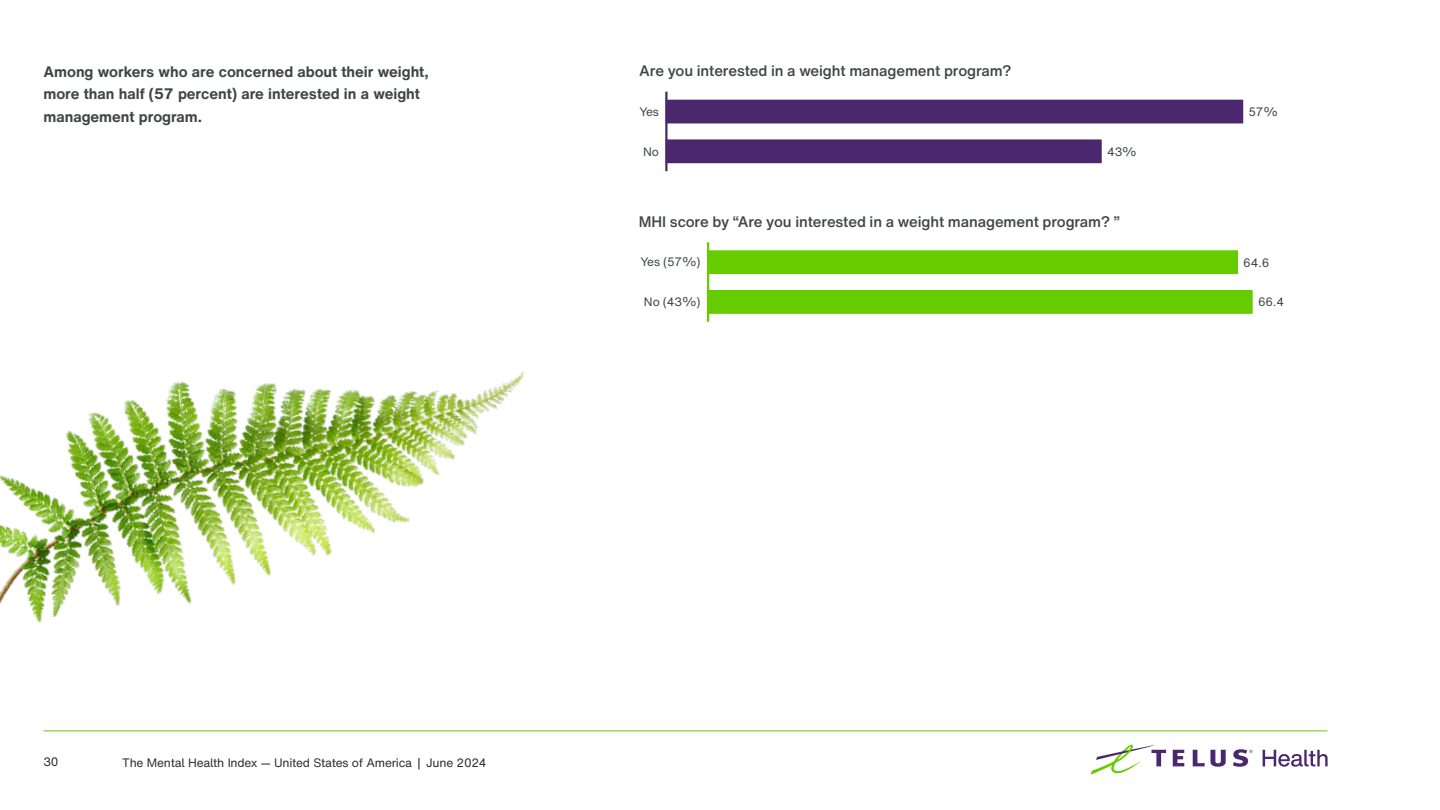
<style>
.page{position:relative;width:1440px;height:810px;background:#fff}
.page>*{position:absolute;margin:0;border:0;box-sizing:border-box;transform-origin:0 0}
.t1{font:700 15px/22.5px "H Nfor TELUS";letter-spacing:-.005em;color:#414547}
.t2{font:500 15px "H Nfor TELUS";letter-spacing:-.01em;color:#414547}
.t3{font:12px "H Nfor TELUSSA";letter-spacing:-.02em;color:#2c2e30}
.t4{font:12px "H Nfor TELUS";letter-spacing:-.005em;color:#414547}
.t5{font:12px "H Nfor TELUS";color:#2c2e30}
</style>
<div class="page">
<svg style="left:1173px;top:750px;width:11px;height:16px"></svg>
<svg style="left:1193px;top:750px;width:33px;height:17px"></svg>
<svg style="left:1090px;top:745px;width:76px;height:30px"></svg>
<svg style="left:1233px;top:749px;width:20px;height:18px"></svg>
<svg style="left:1263px;top:750px;width:65px;height:17px"></svg>
<hr style="left:44px;top:730px;width:1284px;height:1px;background:#6c0">
<hr style="left:665px;top:92px;width:3px;height:79px;background:#4b286d">
<div style="left:666px;top:100px;width:576px;height:23px;background:#4b286d"></div>
<div style="left:666px;top:140px;width:435px;height:22px;background:#4b286d"></div>
<div style="left:666px;top:139px;width:436px;height:24px;border:2px solid #4b286d"></div>
<hr style="left:707px;top:242px;width:2px;height:80px;background:#6c0">
<div style="left:708px;top:251px;width:529px;height:22px;background:#6c0"></div>
<div style="left:707px;top:250px;width:531px;height:24px;border:2px solid #6c0"></div>
<div style="left:708px;top:291px;width:544px;height:22px;background:#6c0"></div>
<div style="left:707px;top:290px;width:546px;height:24px;border:2px solid #6c0"></div>
<img style="left:0;top:371px;width:525px;height:252px">
<p class="t1" style="left:44px;top:60px;width:387px">Among workers who are concerned about their weight, more than half (57 percent) are interested in a weight management program.</p>
<p class="t2" style="left:639px;top:60px;width:374px">Are you interested in a weight management program?</p>
<p class="t4" style="left:639px;top:103px;width:21px">Yes</p>
<p class="t4" style="left:643px;top:143px;width:17px">No</p>
<p class="t4" style="left:1107px;top:143px;width:31px">43%</p>
<p class="t2" style="left:639px;top:211px;width:482px">MHI score by “Are you interested in a weight management program? ”</p>
<p class="t4" style="left:641px;top:254px;width:62px">Yes (57%)</p>
<p class="t4" style="left:1249px;top:103px;width:31px">57%</p>
<p class="t4" style="left:1243px;top:254px;width:28px">64.6</p>
<p class="t4" style="left:644px;top:294px;width:58px">No (43%)</p>
<p class="t4" style="left:1258px;top:294px;width:28px">66.4</p>
<p class="t5" style="left:44px;top:754px;width:17px">30</p>
<p class="t3" style="left:122px;top:754px;width:366px">The Mental Health Index — United States of America | June 2024</p>
</div>
